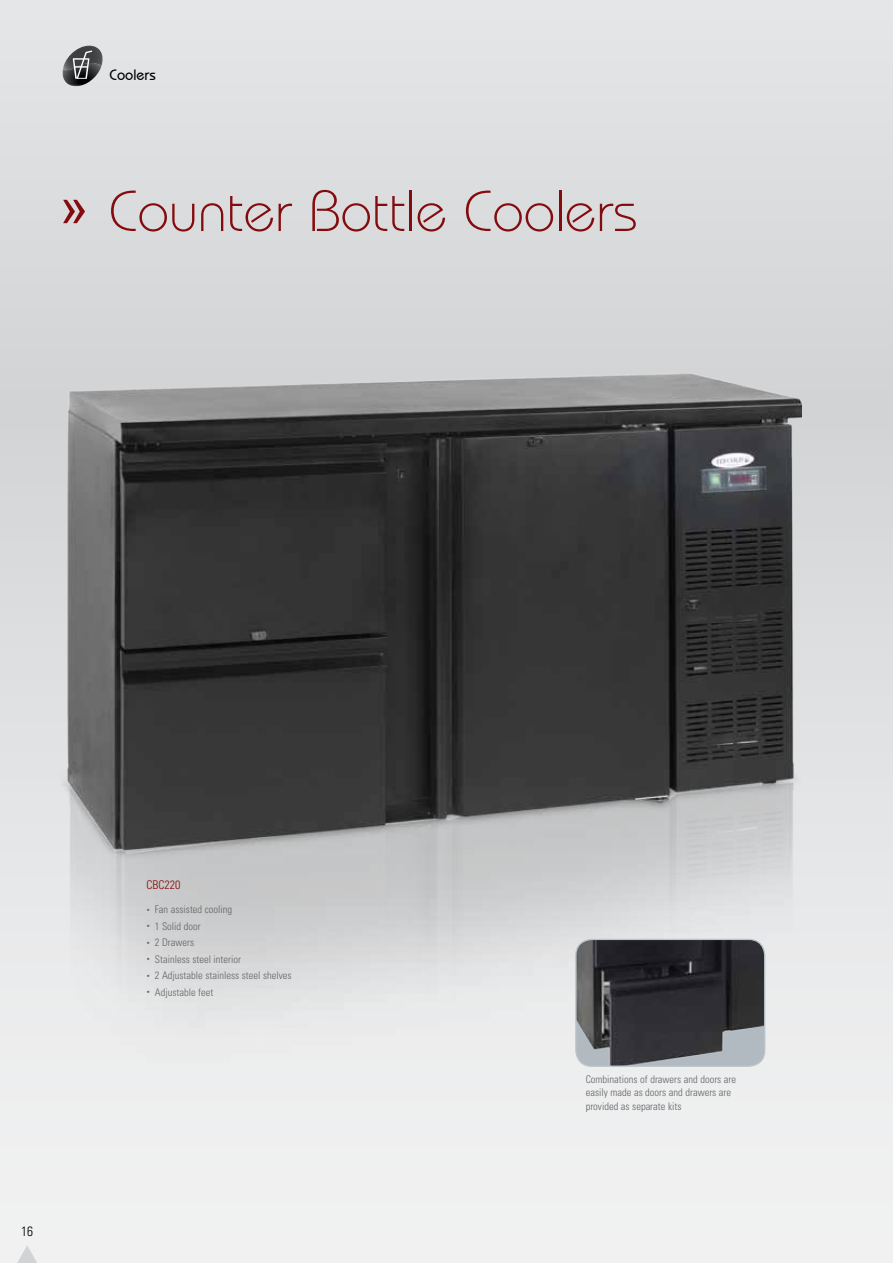
<style>
.page{position:relative;width:893px;height:1263px;background:#dcdddf}
.page>*{position:absolute;margin:0;border:0;box-sizing:border-box;transform-origin:0 0}
.t1{font:300 57.75px "Bauhaus IT Cby BT";color:#840c0e}
.t2{font:500 15px "Bauhaus IT Cby BT";color:#000}
.t3{font:300 condensed 13.5px "Univers LT Std";color:#000}
.t4{font:300 condensed 12px "Univers LT Std";color:#840c0e}
.t5{font:300 condensed 10.5px/13.5px "Univers LT Std";color:#636466}
.s1{font-family:"Arial";font-weight:400;font-size:52.5px}
.s2{font-size:6px}
</style>
<div class="page">
<img style="left:0;top:358px;width:893px;height:905px">
<svg style="left:62px;top:46px;width:41px;height:41px"></svg>
<img style="left:576px;top:939px;width:189px;height:127px">
<div style="left:575px;top:939px;width:190px;height:128px;border:1px solid #bbc4ca;border-radius:16px"></div>
<h2 class="t2" style="left:110px;top:66px;width:48px">Coolers</h2>
<h1 class="t1" style="left:60px;top:175px;width:580px"><span class="s1">»</span> Counter Bottle Coolers</h1>
<p class="t3" style="left:21px;top:1223px;width:13px">16</p>
<p class="t4" style="left:146px;top:878px;width:35px">CBC220</p>
<p class="t5" style="left:146px;top:903px;width:87px"><span class="s2">•</span> Fan assisted cooling</p>
<p class="t5" style="left:146px;top:919px;width:56px"><span class="s2">•</span> 1 Solid door</p>
<p class="t5" style="left:146px;top:936px;width:49px"><span class="s2">•</span> 2 Drawers</p>
<p class="t5" style="left:146px;top:952px;width:96px"><span class="s2">•</span> Stainless steel interior</p>
<p class="t5" style="left:146px;top:969px;width:147px"><span class="s2">•</span> 2 Adjustable stainless steel shelves</p>
<p class="t5" style="left:146px;top:985px;width:69px"><span class="s2">•</span> Adjustable feet</p>
<p class="t5" style="left:586px;top:1072px;width:152px">Combinations of drawers and doors are easily made as doors and drawers are provided as separate kits</p>
</div>
